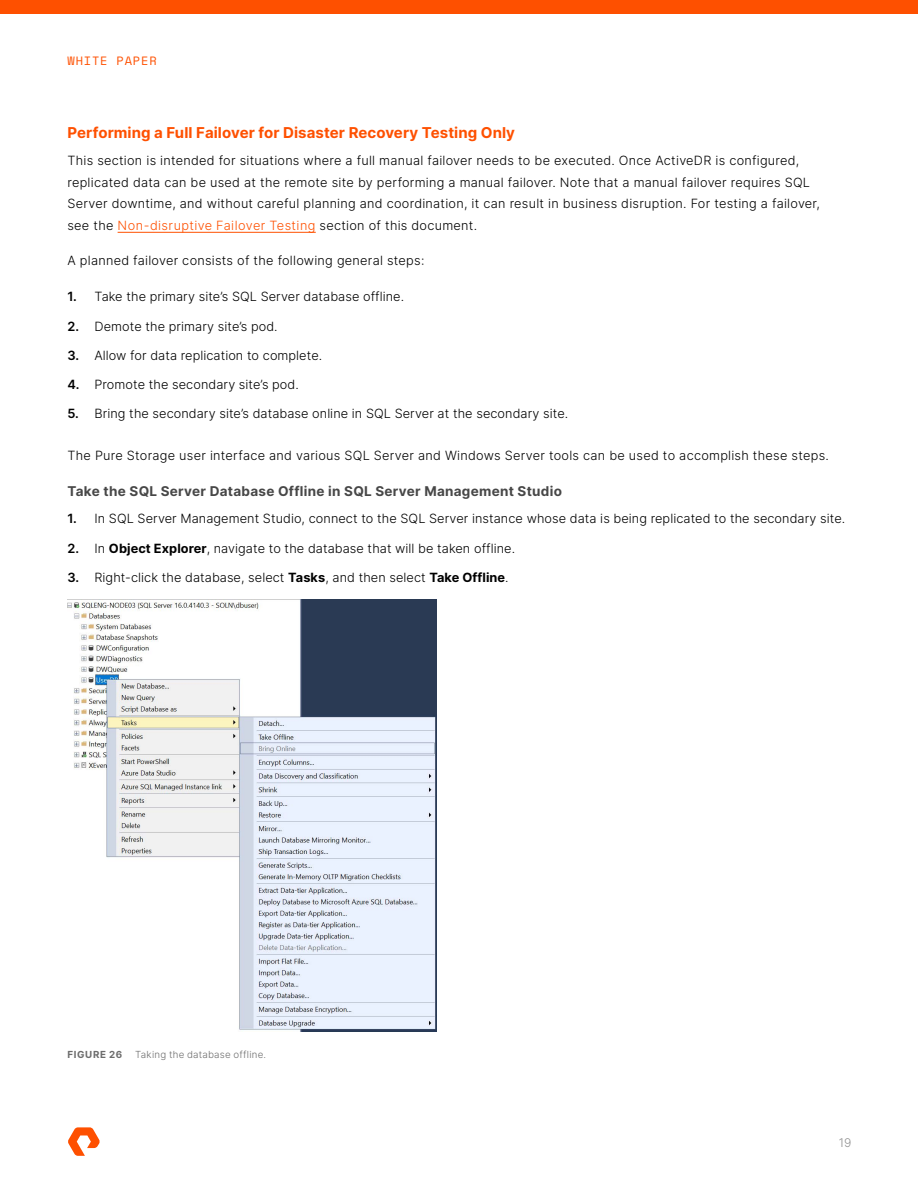
<style>
.page{position:relative;width:918px;height:1188px;background:#fff}
.page>*{position:absolute;margin:0;border:0;box-sizing:border-box;transform-origin:0 0}
.p_header-2{font:700 15px "Inter";letter-spacing:.005em;color:#fe5000}
.p_header-3{font:700 13.5px "Inter";letter-spacing:.02em;color:#474747}
.p_body{font:300 12.75px/21.8px "Inter";letter-spacing:.02em;color:#000}
.t1{font:12px "Space Mono";letter-spacing:.07em;color:#fe5000}
.t2{font:300 12px "Inter";color:#919191}
.t3{font:300 9.75px "Inter";letter-spacing:.025em;color:#6c6c6c}
.t4{font:700 9.75px "Inter";letter-spacing:.07em;color:#6c6c6c}
.s1{color:#fe5000}
.s2{font-weight:600}
.s3{font-weight:700}
</style>
<div class="page">
<div style="left:0;top:0;width:918px;height:14px;background:#fe5000"></div>
<svg style="left:68px;top:1127px;width:32px;height:29px"></svg>
<hr style="left:118px;top:232px;width:198px;height:1px;background:#fe5000">
<img style="left:68px;top:599px;width:368px;height:432px">
<p class="t1" style="left:68px;top:52px;width:91px">WHITE PAPER</p>
<p class="p_header-2" style="left:68px;top:121px;width:449px">Performing a Full Failover for Disaster Recovery Testing Only</p>
<p class="p_body" style="left:68px;top:149px;width:754px">This section is intended for situations where a full manual failover needs to be executed. Once ActiveDR is configured, replicated data can be used at the remote site by performing a manual failover. Note that a manual failover requires SQL Server downtime, and without careful planning and coordination, it can result in business disruption. For testing a failover, see the <span class="s1">Non-disruptive Failover Testing</span> section of this document.</p>
<p class="p_body" style="left:68px;top:250px;width:358px">A planned failover consists of the following general steps:</p>
<p class="p_body" style="left:68px;top:286px;width:338px"><span class="s2">1.</span> Take the primary site’s SQL Server database offline.</p>
<p class="p_body" style="left:68px;top:315px;width:212px"><span class="s2">2.</span> Demote the primary site’s pod.</p>
<p class="p_body" style="left:68px;top:344px;width:256px"><span class="s2">3.</span> Allow for data replication to complete.</p>
<p class="p_body" style="left:68px;top:373px;width:233px"><span class="s2">4.</span> Promote the secondary site’s pod.</p>
<p class="p_body" style="left:68px;top:403px;width:502px"><span class="s2">5.</span> Bring the secondary site’s database online in SQL Server at the secondary site.</p>
<p class="p_body" style="left:68px;top:445px;width:763px">The Pure Storage user interface and various SQL Server and Windows Server tools can be used to accomplish these steps.</p>
<p class="p_header-3" style="left:68px;top:481px;width:496px">Take the SQL Server Database Offline in SQL Server Management Studio</p>
<p class="p_body" style="left:68px;top:508px;width:779px"><span class="s2">1.</span> In SQL Server Management Studio, connect to the SQL Server instance whose data is being replicated to the secondary site.</p>
<p class="p_body" style="left:68px;top:537px;width:449px"><span class="s2">2.</span> In <span class="s3">Object Explorer</span>, navigate to the database that will be taken offline.</p>
<p class="p_body" style="left:68px;top:566px;width:443px"><span class="s2">3.</span> Right-click the database, select <span class="s3">Tasks</span>, and then select <span class="s3">Take Offline</span>.</p>
<p class="t4" style="left:68px;top:1048px;width:56px">FIGURE 26</p>
<p class="t3" style="left:135px;top:1048px;width:132px">Taking the database offline.</p>
<p class="t2" style="left:839px;top:1135px;width:14px">19</p>
</div>
